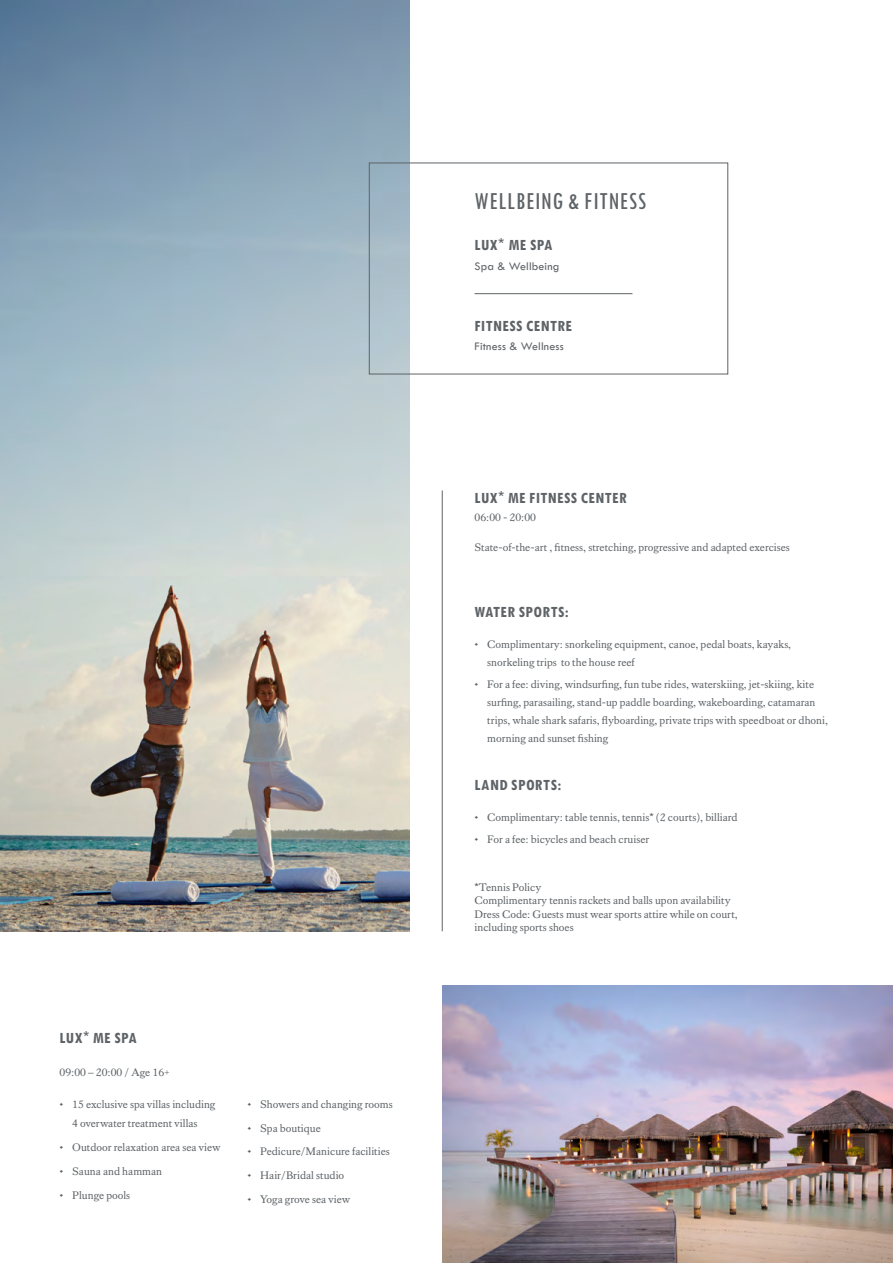
<style>
.page{position:relative;width:893px;height:1263px;background:#fff}
.page>*{position:absolute;margin:0;border:0;box-sizing:border-box;transform-origin:0 0}
.t1{font:500 condensed 25.5px "Tw Cen MT Std";letter-spacing:.025em;color:#5e6367}
.t2{font:700 condensed 16.5px "Tw Cen MT Std";letter-spacing:.025em;color:#5e6367}
.t3{font:12px "Tw Cen";letter-spacing:.01em;color:#5e6367}
.t4{font:11.25px/18px "Kings Caslon";color:#5e6367}
.s1{font-family:"Arial";font-weight:400;font-stretch:normal}
.s2{font-family:"Arial"}
</style>
<div class="page">
<img style="left:0;top:0;width:410px;height:931px">
<div style="left:369px;top:163px;width:359px;height:211px;border:1px solid #5e6367"></div>
<hr style="left:475px;top:293px;width:157px;height:1px;background:#5e6367">
<hr style="left:442px;top:490px;width:1px;height:441px;background:#5e6367">
<img style="left:442px;top:986px;width:451px;height:277px">
<h2 class="t2" style="left:60px;top:1030px;width:79px">LUX<span class="s1">*</span> ME SPA</h2>
<p class="t4" style="left:60px;top:1063px;width:112px">09:00 – 20:00 / Age 16+</p>
<p class="t4" style="left:60px;top:1094px;width:157px;line-height:19.5px;text-align:center">• 15 exclusive spa villas including<br>4 overwater treatment villas</p>
<p class="t4" style="left:60px;top:1138px;width:163px">• Outdoor relaxation area sea view</p>
<p class="t4" style="left:60px;top:1162px;width:104px">• Sauna and hamman</p>
<p class="t4" style="left:60px;top:1186px;width:72px">• Plunge pools</p>
<p class="t4" style="left:247px;top:1095px;width:147px">• Showers and changing rooms</p>
<p class="t4" style="left:247px;top:1119px;width:75px">• Spa boutique</p>
<p class="t4" style="left:247px;top:1142px;width:144px">• Pedicure/Manicure facilities</p>
<p class="t4" style="left:247px;top:1166px;width:98px">• Hair/Bridal studio</p>
<p class="t4" style="left:247px;top:1190px;width:104px">• Yoga grove sea view</p>
<h1 class="t1" style="left:475px;top:188px;width:173px">WELLBEING &amp; FITNESS</h1>
<h2 class="t2" style="left:475px;top:237px;width:79px">LUX<span class="s1">*</span> ME SPA</h2>
<p class="t3" style="left:475px;top:259px;width:86px">Spa &amp; Wellbeing</p>
<h2 class="t2" style="left:475px;top:317px;width:99px">FITNESS CENTRE</h2>
<p class="t3" style="left:475px;top:339px;width:91px">Fitness &amp; Wellness</p>
<h2 class="t2" style="left:475px;top:489px;width:154px">LUX<span class="s1">*</span> ME FITNESS CENTER</h2>
<p class="t4" style="left:475px;top:508px;width:63px">06:00 - 20:00</p>
<p class="t4" style="left:475px;top:538px;width:317px">State-of-the-art , fitness, stretching, progressive and adapted exercises</p>
<h2 class="t2" style="left:475px;top:603px;width:96px">WATER SPORTS:</h2>
<p class="t4" style="left:487px;top:635px;width:305px;text-indent:-13px">• Complimentary: snorkeling equipment, canoe, pedal boats, kayaks, snorkeling trips to the house reef</p>
<p class="t4" style="left:487px;top:675px;width:342px;text-indent:-13px">• For a fee: diving, windsurfing, fun tube rides, waterskiing, jet-skiing, kite surfing, parasailing, stand-up paddle boarding, wakeboarding, catamaran trips, whale shark safaris, flyboarding, private trips with speedboat or dhoni, morning and sunset fishing</p>
<h2 class="t2" style="left:475px;top:776px;width:88px">LAND SPORTS:</h2>
<p class="t4" style="left:475px;top:808px;width:264px">• Complimentary: table tennis, tennis<span class="s2">*</span> (2 courts), billiard</p>
<p class="t4" style="left:475px;top:830px;width:176px">• For a fee: bicycles and beach cruiser</p>
<p class="t4" style="left:475px;top:880px;width:265px;line-height:13.5px"><span class="s2">*</span>Tennis Policy<br>Complimentary tennis rackets and balls upon availability Dress Code: Guests must wear sports attire while on court, including sports shoes</p>
</div>
